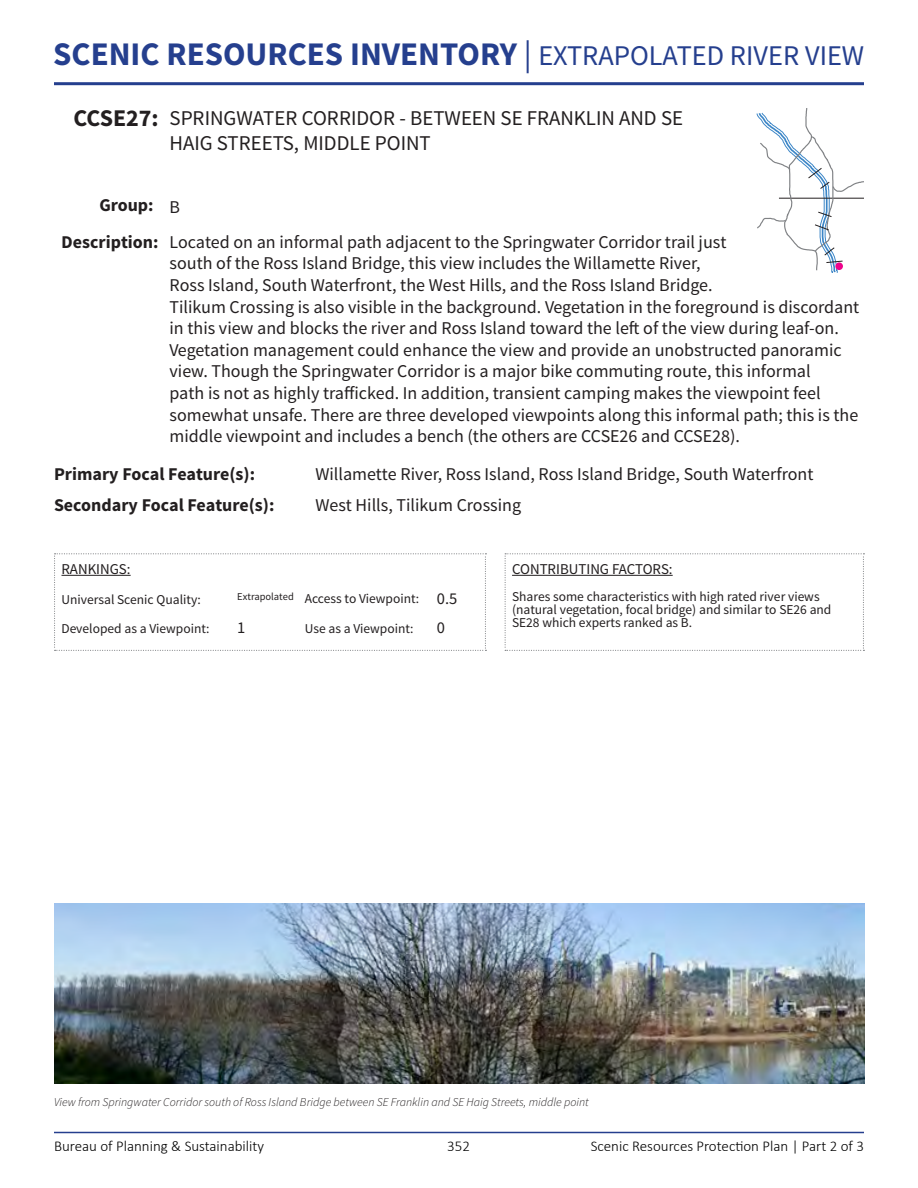
<style>
.page{position:relative;width:918px;height:1188px;background:#fff}
.page>*{position:absolute;margin:0;border:0;box-sizing:border-box;transform-origin:0 0}
.t1{font:700 33px "Source Sans Pro";color:#253f8e}
.t2{font:700 24px "Source Sans Pro";color:#231f20}
.Inventory_Title_-_SS{font:21px/25.2px "Source Sans Pro";color:#231f20}
.Body_Field_Fill_-_SS{font:18px/21.6px "Source Sans Pro";color:#231f20}
.t3{font:700 18px "Source Sans Pro";color:#231f20}
.t4{font:16.5px "Source Sans Pro";color:#231f20}
.t5{font:300 15px "Calibri";color:#000}
.t6{font:15px "Source Sans Pro";color:#231f20}
.t7{font:13.5px/13.2px "Source Sans Pro";color:#231f20}
.t8{font:italic 300 12px "Source Sans Pro";color:#231f20}
.t9{font:10.5px "Source Sans Pro";color:#231f20}
.s1{font-weight:400}
.s2{font-weight:400;font-size:28.5px}
</style>
<div class="page">
<hr style="left:54px;top:82px;width:810px;height:3px;background:#253f8e">
<hr style="left:54px;top:1132px;width:810px;height:1px;background:#253f8e">
<svg style="left:54px;top:553px;width:432px;height:98px"></svg>
<svg style="left:505px;top:553px;width:359px;height:98px"></svg>
<svg style="left:756px;top:108px;width:108px;height:165px"></svg>
<div style="left:835px;top:262px;width:8px;height:8px;background:#ed028c;border-radius:50%"></div>
<img style="left:54px;top:904px;width:811px;height:179px">
<hr style="left:512px;top:575px;width:161px;height:1px;background:#231f20">
<p class="t1" style="left:53px;top:32px;width:812px">SCENIC RESOURCES INVENTORY <span class="s1">|</span> <span class="s2">EXTRAPOLATED RIVER VIEW</span></p>
<p class="t2" style="left:74px;top:103px;width:87px">CCSE27:</p>
<p class="Inventory_Title_-_SS" style="left:170px;top:106px;width:515px">SPRINGWATER CORRIDOR - BETWEEN SE FRANKLIN AND SE<br>HAIG STREETS, MIDDLE POINT</p>
<p class="t3" style="left:99px;top:194px;width:56px">Group:</p>
<p class="t3" style="left:62px;top:231px;width:98px">Description:</p>
<p class="Body_Field_Fill_-_SS" style="left:170px;top:197px;width:12px">B</p>
<p class="Body_Field_Fill_-_SS" style="left:170px;top:231px;width:691px">Located on an informal path adjacent to the Springwater Corridor trail just<br>south of the Ross Island Bridge, this view includes the Willamette River,<br>Ross Island, South Waterfront, the West Hills, and the Ross Island Bridge.<br>Tilikum Crossing is also visible in the background. Vegetation in the foreground is discordant in this view and blocks the river and Ross Island toward the left of the view during leaf-on.<br>Vegetation management could enhance the view and provide an unobstructed panoramic view. Though the Springwater Corridor is a major bike commuting route, this informal<br>path is not as highly trafficked. In addition, transient camping makes the viewpoint feel somewhat unsafe. There are three developed viewpoints along this informal path; this is the middle viewpoint and includes a bench (the others are CCSE26 and CCSE28).</p>
<p class="t3" style="left:54px;top:462px;width:203px">Primary Focal Feature(s):</p>
<p class="t3" style="left:54px;top:494px;width:222px">Secondary Focal Feature(s):</p>
<p class="Body_Field_Fill_-_SS" style="left:315px;top:463px;width:500px">Willamette River, Ross Island, Ross Island Bridge, South Waterfront</p>
<p class="Body_Field_Fill_-_SS" style="left:315px;top:495px;width:207px">West Hills, Tilikum Crossing</p>
<p class="t6" style="left:62px;top:560px;width:71px">RANKINGS:</p>
<p class="t7" style="left:62px;top:584px;width:150px;line-height:29.7px">Universal Scenic Quality:<br>Developed as a Viewpoint:</p>
<p class="t7" style="left:305px;top:593px;width:116px">Access to Viewpoint:</p>
<p class="t9" style="left:237px;top:590px;width:58px">Extrapolated</p>
<p class="t4" style="left:437px;top:589px;width:22px">0.5</p>
<p class="t4" style="left:237px;top:617px;width:10px">1</p>
<p class="t4" style="left:437px;top:617px;width:10px">0</p>
<p class="t7" style="left:305px;top:622px;width:110px">Use as a Viewpoint:</p>
<p class="t6" style="left:512px;top:560px;width:162px">CONTRIBUTING FACTORS:</p>
<p class="t7" style="left:512px;top:590px;width:321px">Shares some characteristics with high rated river views (natural vegetation, focal bridge) and similar to SE26 and<br>SE28 which experts ranked as B.</p>
<p class="t8" style="left:54px;top:1095px;width:536px">View from Springwater Corridor south of Ross Island Bridge between SE Franklin and SE Haig Streets, middle point</p>
<p class="t5" style="left:54px;top:1137px;width:212px">Bureau of Planning &amp; Sustainability</p>
<p class="t5" style="left:447px;top:1137px;width:24px">352</p>
<p class="t5" style="left:591px;top:1137px;width:275px">Scenic Resources Protection Plan | Part 2 of 3</p>
</div>
